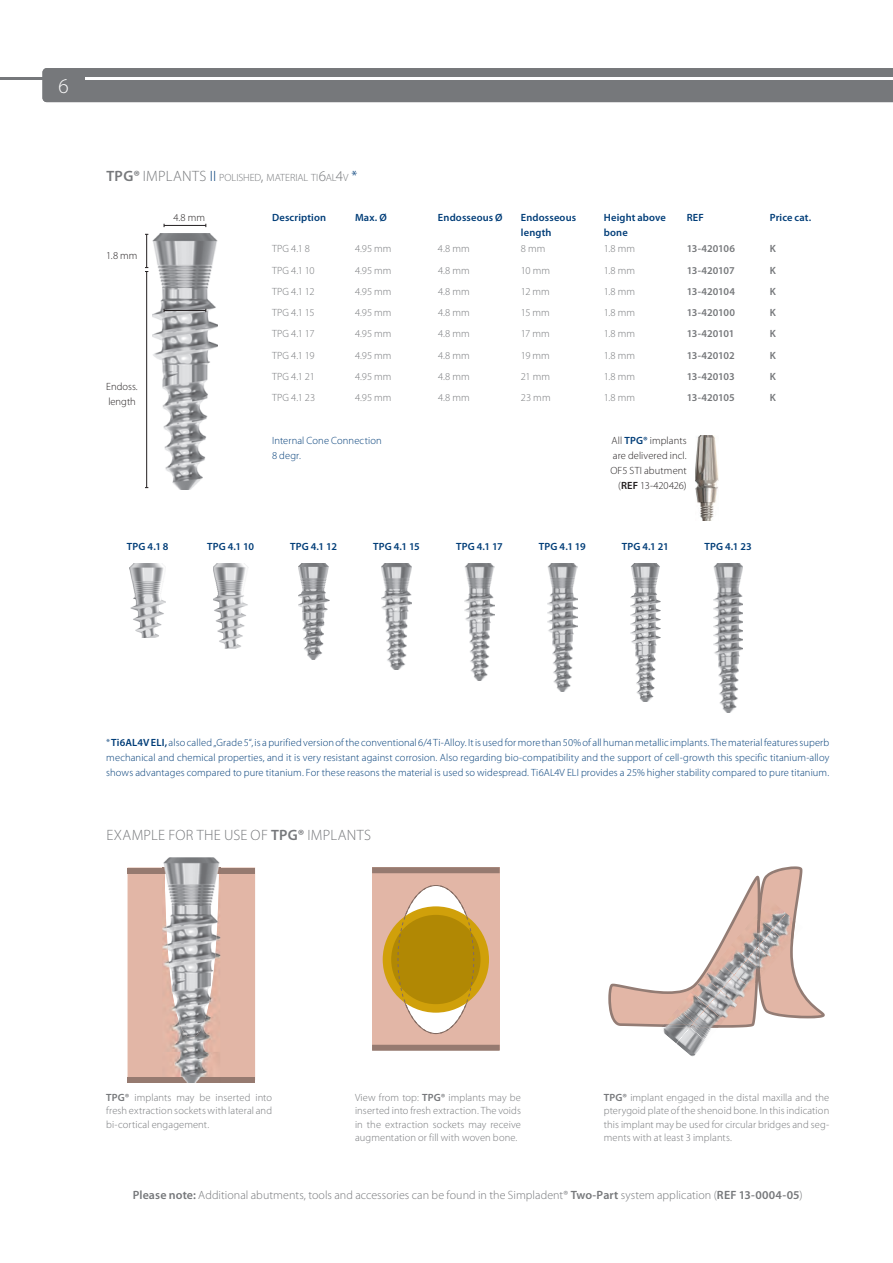
<style>
.page{position:relative;width:893px;height:1263px;background:#fff}
.page>*{position:absolute;margin:0;border:0;box-sizing:border-box;transform-origin:0 0}
.t1{font:300 21px "Myriad Pro";color:#fff}
.t2{font:300 15px "Myriad Pro";letter-spacing:.015em;color:#76787b}
.t3{font:300 12px "Myriad Pro";letter-spacing:.005em;color:#76787b}
.t4{font:300 10.5px/13.5px "Myriad Pro";letter-spacing:.01em;color:#76787b;text-align:justify}
.t5{font:300 10.5px/15px "Myriad Pro";letter-spacing:.01em;color:#003d78}
.t6{font:600 10.5px/15px "Myriad Pro";letter-spacing:.015em;color:#003d78}
.t7{font:300 10.5px/15px "Myriad Pro";letter-spacing:.005em;color:#231f20}
.t8{font:600 10.5px "Myriad Pro";letter-spacing:-.025em;color:#76787b}
.t9{font:300 10.5px "Myriad Pro";letter-spacing:-.005em;color:#76787b}
.s1{font-weight:600;font-size:15px}
.s2{font-size:15px}
.s3{font-size:15px;color:#003d78}
.s4{font-weight:600;color:#003d78}
.s5{font-weight:600}
.s6{font-style:inherit}
</style>
<div class="page">
<hr style="left:0;top:78px;width:893px;height:2px;background:#76787b">
<div style="left:42px;top:68px;width:851px;height:34px;background:#76787b"></div>
<hr style="left:85px;top:78px;width:808px;height:2px;background:#fff">
<img style="left:695px;top:436px;width:24px;height:85px">
<img style="left:152px;top:234px;width:66px;height:255px">
<hr style="left:146px;top:234px;width:1px;height:34px;background:#231f20">
<hr style="left:146px;top:272px;width:1px;height:216px;background:#231f20">
<hr style="left:164px;top:225px;width:42px;height:1px;background:#231f20">
<hr style="left:164px;top:310px;width:42px;height:1px;background:#231f20">
<div style="left:128px;top:867px;width:127px;height:210px;background:#e2b6a6"></div>
<div style="left:128px;top:868px;width:127px;height:6px;background:#967a70"></div>
<div style="left:128px;top:1077px;width:127px;height:6px;background:#967a70"></div>
<img style="left:163px;top:857px;width:57px;height:10px">
<img style="left:162px;top:867px;width:58px;height:216px">
<img style="left:162px;top:868px;width:58px;height:6px">
<img style="left:677px;top:1041px;width:27px;height:16px">
<img style="left:663px;top:1029px;width:27px;height:15px">
<img style="left:690px;top:1029px;width:21px;height:12px">
<svg style="left:608px;top:866px;width:217px;height:163px"></svg>
<div style="left:372px;top:867px;width:128px;height:183px;background:#e2b6a6"></div>
<div style="left:372px;top:867px;width:128px;height:6px;background:#967a70"></div>
<div style="left:372px;top:1045px;width:128px;height:6px;background:#967a70"></div>
<div style="left:383px;top:906px;width:106px;height:107px;background:#d0a00a;border-radius:50%"></div>
<div style="left:391px;top:915px;width:89px;height:89px;background:#b18804;border-radius:50%"></div>
<svg style="left:397px;top:885px;width:77px;height:149px"></svg>
<img style="left:129px;top:563px;width:37px;height:75px">
<img style="left:213px;top:563px;width:35px;height:86px">
<img style="left:298px;top:563px;width:31px;height:96px">
<img style="left:381px;top:563px;width:31px;height:107px">
<img style="left:464px;top:563px;width:30px;height:117px">
<img style="left:547px;top:563px;width:30px;height:128px">
<img style="left:631px;top:563px;width:29px;height:139px">
<img style="left:714px;top:563px;width:29px;height:149px">
<h1 class="t1" style="left:59px;top:78px;width:12px">6</h1>
<p class="t9" style="left:106px;top:172px;width:252px"><span class="s1">TPG®</span> <span class="s2">IMPLANTS</span> <span class="s3">II</span> POLISHED<span class="s2">,</span> MATERIAL TI<span class="s2">6</span>AL<span class="s2">4</span>V <span class="s3">*</span></p>
<p class="t7" style="left:173px;top:210px;width:33px">4.8 mm</p>
<p class="t6" style="left:272px;top:210px;width:56px">Description</p>
<p class="t6" style="left:355px;top:210px;width:33px">Max. Ø</p>
<p class="t6" style="left:438px;top:210px;width:66px">Endosseous Ø</p>
<p class="t6" style="left:521px;top:210px;width:57px">Endosseous length</p>
<p class="t6" style="left:604px;top:210px;width:64px">Height above bone</p>
<p class="t6" style="left:687px;top:210px;width:19px">REF</p>
<p class="t6" style="left:770px;top:210px;width:43px">Price cat.</p>
<p class="t7" style="left:106px;top:249px;width:33px">1.8 mm</p>
<p class="t4" style="left:272px;top:243px;width:39px">TPG 4.1 8</p>
<p class="t4" style="left:355px;top:243px;width:38px">4.95 mm</p>
<p class="t4" style="left:438px;top:243px;width:33px">4.8 mm</p>
<p class="t4" style="left:521px;top:243px;width:26px">8 mm</p>
<p class="t4" style="left:604px;top:243px;width:33px">1.8 mm</p>
<p class="t8" style="left:687px;top:245px;width:50px">13-420106</p>
<p class="t8" style="left:770px;top:245px;width:8px">K</p>
<p class="t4" style="left:272px;top:264px;width:44px">TPG 4.1 10</p>
<p class="t4" style="left:355px;top:264px;width:38px">4.95 mm</p>
<p class="t4" style="left:438px;top:264px;width:33px">4.8 mm</p>
<p class="t4" style="left:521px;top:264px;width:31px">10 mm</p>
<p class="t4" style="left:604px;top:264px;width:33px">1.8 mm</p>
<p class="t8" style="left:687px;top:266px;width:49px">13-420107</p>
<p class="t8" style="left:770px;top:266px;width:8px">K</p>
<p class="t4" style="left:272px;top:285px;width:44px">TPG 4.1 12</p>
<p class="t4" style="left:355px;top:285px;width:38px">4.95 mm</p>
<p class="t4" style="left:438px;top:285px;width:33px">4.8 mm</p>
<p class="t4" style="left:521px;top:285px;width:30px">12 mm</p>
<p class="t4" style="left:604px;top:285px;width:33px">1.8 mm</p>
<p class="t8" style="left:687px;top:287px;width:50px">13-420104</p>
<p class="t8" style="left:770px;top:287px;width:8px">K</p>
<p class="t4" style="left:272px;top:307px;width:44px">TPG 4.1 15</p>
<p class="t4" style="left:355px;top:307px;width:38px">4.95 mm</p>
<p class="t4" style="left:438px;top:307px;width:33px">4.8 mm</p>
<p class="t4" style="left:521px;top:307px;width:30px">15 mm</p>
<p class="t4" style="left:604px;top:307px;width:33px">1.8 mm</p>
<p class="t8" style="left:687px;top:309px;width:50px">13-420100</p>
<p class="t8" style="left:770px;top:309px;width:8px">K</p>
<p class="t4" style="left:272px;top:328px;width:44px">TPG 4.1 17</p>
<p class="t4" style="left:355px;top:328px;width:38px">4.95 mm</p>
<p class="t4" style="left:438px;top:328px;width:33px">4.8 mm</p>
<p class="t4" style="left:521px;top:328px;width:30px">17 mm</p>
<p class="t4" style="left:604px;top:328px;width:33px">1.8 mm</p>
<p class="t8" style="left:687px;top:330px;width:49px">13-420101</p>
<p class="t8" style="left:770px;top:330px;width:8px">K</p>
<p class="t4" style="left:272px;top:349px;width:44px">TPG 4.1 19</p>
<p class="t4" style="left:355px;top:349px;width:38px">4.95 mm</p>
<p class="t4" style="left:438px;top:349px;width:33px">4.8 mm</p>
<p class="t4" style="left:521px;top:349px;width:30px">19 mm</p>
<p class="t4" style="left:604px;top:349px;width:33px">1.8 mm</p>
<p class="t8" style="left:687px;top:351px;width:49px">13-420102</p>
<p class="t8" style="left:770px;top:351px;width:8px">K</p>
<p class="t7" style="left:106px;top:380px;width:33px">Endoss. length</p>
<p class="t4" style="left:272px;top:370px;width:44px">TPG 4.1 21</p>
<p class="t4" style="left:355px;top:370px;width:38px">4.95 mm</p>
<p class="t4" style="left:438px;top:370px;width:33px">4.8 mm</p>
<p class="t4" style="left:521px;top:370px;width:31px">21 mm</p>
<p class="t4" style="left:604px;top:370px;width:33px">1.8 mm</p>
<p class="t8" style="left:687px;top:372px;width:50px">13-420103</p>
<p class="t8" style="left:770px;top:372px;width:8px">K</p>
<p class="t4" style="left:272px;top:392px;width:45px">TPG 4.1 23</p>
<p class="t4" style="left:355px;top:392px;width:38px">4.95 mm</p>
<p class="t4" style="left:438px;top:392px;width:33px">4.8 mm</p>
<p class="t4" style="left:521px;top:392px;width:31px">23 mm</p>
<p class="t4" style="left:604px;top:392px;width:33px">1.8 mm</p>
<p class="t8" style="left:687px;top:394px;width:50px">13-420105</p>
<p class="t8" style="left:770px;top:394px;width:8px">K</p>
<p class="t5" style="left:272px;top:433px;width:111px">Internal Cone Connection<br>8 degr.</p>
<p class="t7" style="left:610px;top:433px;width:78px;text-align:right">All <span class="s4">TPG®</span> implants are delivered incl.<br>OF5 STI abutment (<span class="s5">REF</span> 13-420426)</p>
<p class="t6" style="left:127px;top:540px;width:43px">TPG 4.1 8</p>
<p class="t6" style="left:207px;top:540px;width:48px">TPG 4.1 10</p>
<p class="t6" style="left:290px;top:540px;width:48px">TPG 4.1 12</p>
<p class="t6" style="left:373px;top:540px;width:48px">TPG 4.1 15</p>
<p class="t6" style="left:456px;top:540px;width:48px">TPG 4.1 17</p>
<p class="t6" style="left:539px;top:540px;width:48px">TPG 4.1 19</p>
<p class="t6" style="left:622px;top:540px;width:48px">TPG 4.1 21</p>
<p class="t6" style="left:704px;top:540px;width:49px">TPG 4.1 23</p>
<p class="t5" style="left:106px;top:736px;width:724px;text-align:justify"><span class="s6">*</span><span class="s5">Ti6AL4V ELI,</span> also called „Grade 5“, is a purified version of the conventional 6/4 Ti-Alloy. It is used for more than 50% of all human metallic implants. The material features superb mechanical and chemical properties, and it is very resistant against corrosion. Also regarding bio-compatibility and the support of cell-growth this specific titanium-alloy shows advantages compared to pure titanium. For these reasons the material is used so widespread. Ti6AL4V ELI provides a 25% higher stability compared to pure titanium.</p>
<h2 class="t2" style="left:106px;top:830px;width:266px">EXAMPLE FOR THE USE OF <span class="s5">TPG®</span> IMPLANTS</h2>
<p class="t4" style="left:106px;top:1091px;width:167px"><span class="s5">TPG®</span> implants may be inserted into fresh extraction sockets with lateral and bi-cortical engagement.</p>
<p class="t4" style="left:355px;top:1091px;width:167px">View from top: <span class="s5">TPG®</span> implants may be inserted into fresh extraction. The voids in the extraction sockets may receive augmentation or fill with woven bone.</p>
<p class="t4" style="left:604px;top:1091px;width:227px"><span class="s5">TPG®</span> implant engaged in the distal maxilla and the pterygoid plate of the shenoid bone. In this indication this implant may be used for circular bridges and seg&shy;ments with at least 3 implants.</p>
<p class="t3" style="left:133px;top:1191px;width:671px"><span class="s5">Please note:</span> Additional abutments, tools and accessories can be found in the Simpladent® <span class="s5">Two-Part</span> system application (<span class="s5">REF 13-0004-05</span>)</p>
</div>
